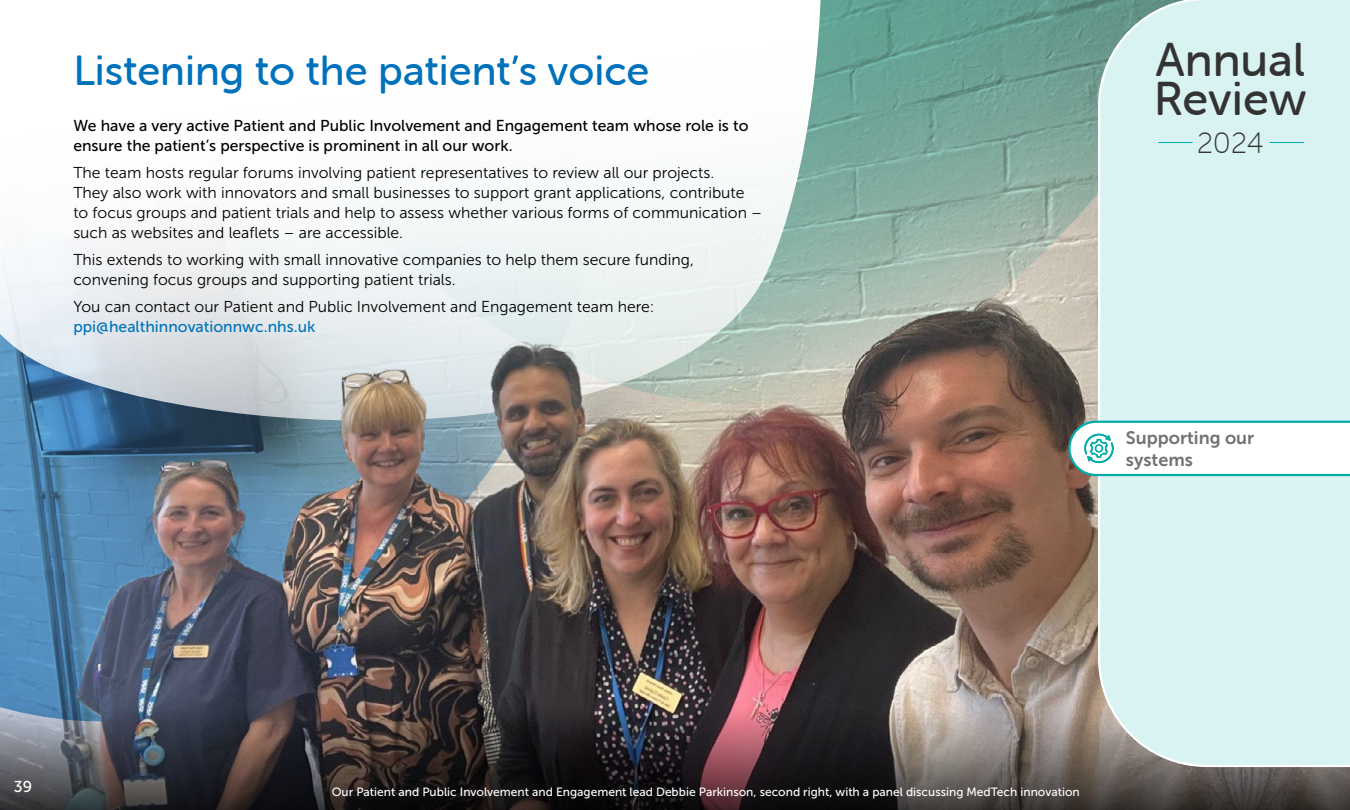
<style>
.page{position:relative;width:1350px;height:810px;background:#fff}
.page>*{position:absolute;margin:0;border:0;box-sizing:border-box;transform-origin:0 0}
.t1{font:47.33px/39.4px "Museo Sans Rounded 500";color:#333}
.t2{font:42px "Museo Sans Rounded 500";color:#0072bb}
.t3{font:29.33px "Museo Sans Rounded 100";color:#333}
.t4{font:18px/22.6px "Museo Sans 700";color:#747270}
.t5{font:15.75px/20.2px "Museo Sans 300";color:#000}
.t6{font:15.75px/20.2px "Museo Sans 500";color:#000}
.t7{font:15.75px "Museo Sans 500";color:#0072bb}
.t8{font:15.75px "Museo Sans 500";color:#fff}
.t9{font:12px "Museo Sans 500";color:#fff}
</style>
<div class="page">
<svg style="left:855px;top:0;width:243px;height:277px;background:#80a89c"></svg>
<svg style="left:0;top:454px;width:67px;height:254px;background:#4f87b3"></svg>
<svg style="left:0;top:0;width:855px;height:454px"></svg>
<img style="left:67px;top:277px;width:1031px;height:431px">
<img style="left:0;top:708px;width:1350px;height:102px">
<div style="left:1098px;top:0;width:252px;height:767px;background:#d9f3f2"></div>
<hr style="left:1270px;top:142px;width:34px;height:1px;background:#00aca7">
<hr style="left:1159px;top:142px;width:33px;height:1px;background:#00aca7">
<svg style="left:1067px;top:420px;width:283px;height:57px"></svg>
<h2 class="t2" style="left:73px;top:48px;width:577px">Listening to the patient’s voice</h2>
<p class="t6" style="left:73px;top:115px;width:677px">We have a very active Patient and Public Involvement and Engagement team whose role is to ensure the patient’s perspective is prominent in all our work.</p>
<p class="t5" style="left:73px;top:162px;width:691px">The team hosts regular forums involving patient representatives to review all our projects.<br>They also work with innovators and small businesses to support grant applications, contribute to focus groups and patient trials and help to assess whether various forms of communication – such as websites and leaflets – are accessible.</p>
<p class="t5" style="left:73px;top:250px;width:622px">This extends to working with small innovative companies to help them secure funding, convening focus groups and supporting patient trials.</p>
<p class="t5" style="left:73px;top:297px;width:583px">You can contact our Patient and Public Involvement and Engagement team here:</p>
<p class="t7" style="left:73px;top:318px;width:244px">ppi@healthinnovationnwc.nhs.uk</p>
<h1 class="t1" style="left:1154px;top:40px;width:155px">Annual<br>Review</h1>
<h3 class="t3" style="left:1197px;top:127px;width:68px">2024</h3>
<p class="t4" style="left:1126px;top:426px;width:130px">Supporting our systems</p>
<p class="t8" style="left:14px;top:778px;width:20px">39</p>
<p class="t9" style="left:332px;top:785px;width:749px">Our Patient and Public Involvement and Engagement lead Debbie Parkinson, second right, with a panel discussing MedTech innovation</p>
</div>
